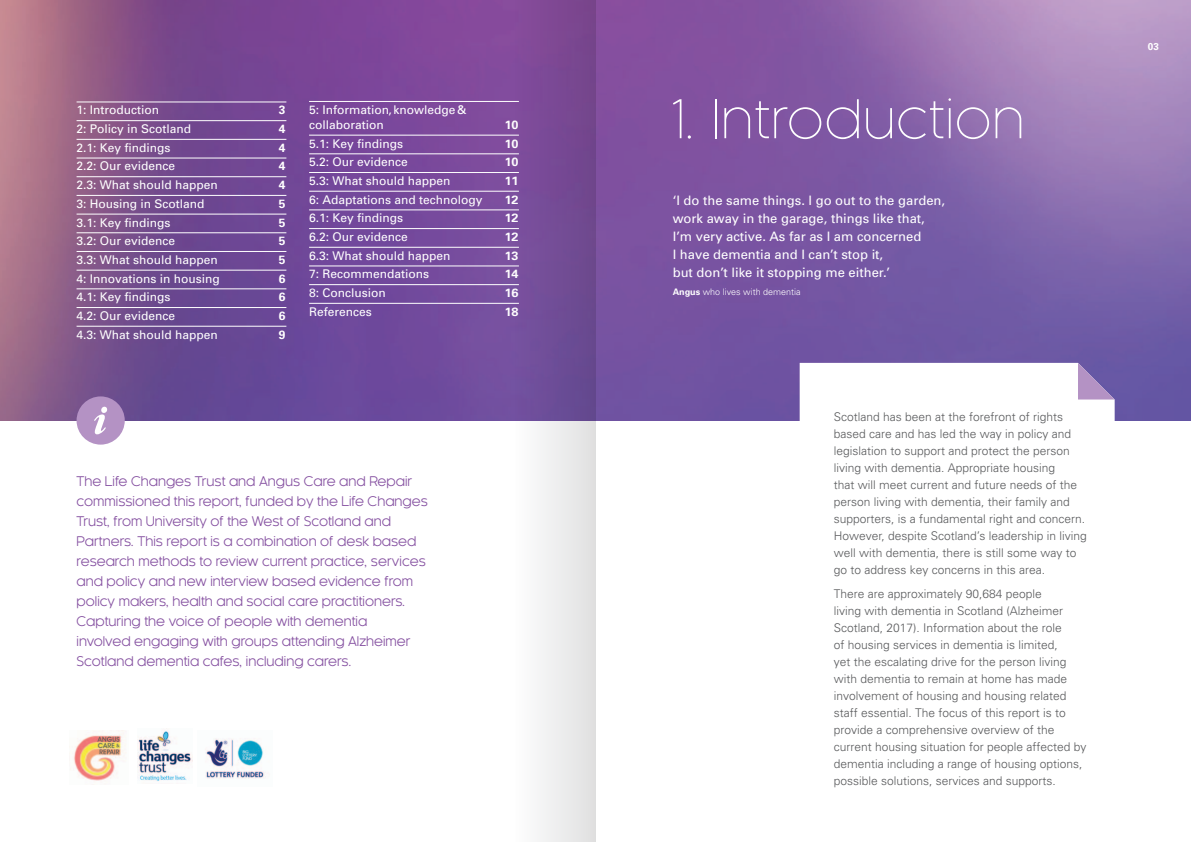
<style>
.page{position:relative;width:1191px;height:842px;background:#fff}
.page>*{position:absolute;margin:0;border:0;box-sizing:border-box;transform-origin:0 0}
.t1{font:300 52px "Kaleko 105";letter-spacing:.025em;color:#fff}
.t2{font:13px/20px "Kaleko 105";color:#844fa0}
.t3{font:13px/18px "Univers";color:#fff}
.t4{font:300 12px/17px "Univers";color:#58595b}
.t5{font:12px/15px "Univers";color:#fff}
.t6{font:700 12px "Univers";color:#fff}
.t7{font:700 10px "Univers";color:#fff}
.t8{font:300 9px "Univers";color:#fff}
.s1{font-weight:700}
</style>
<div class="page">
<img style="left:0;top:0;width:1191px;height:421px">
<hr style="left:77px;top:102px;width:209px;height:1px;background:#fff">
<hr style="left:77px;top:120px;width:209px;height:1px;background:#fff">
<hr style="left:77px;top:139px;width:209px;height:1px;background:#fff">
<hr style="left:77px;top:158px;width:209px;height:1px;background:#fff">
<hr style="left:77px;top:176px;width:209px;height:1px;background:#fff">
<hr style="left:77px;top:195px;width:209px;height:1px;background:#fff">
<hr style="left:77px;top:214px;width:209px;height:1px;background:#fff">
<hr style="left:77px;top:233px;width:209px;height:1px;background:#fff">
<hr style="left:77px;top:251px;width:209px;height:1px;background:#fff">
<hr style="left:77px;top:270px;width:209px;height:1px;background:#fff">
<hr style="left:77px;top:289px;width:209px;height:1px;background:#fff">
<hr style="left:77px;top:307px;width:209px;height:1px;background:#fff">
<hr style="left:77px;top:326px;width:209px;height:1px;background:#fff">
<hr style="left:309px;top:101px;width:210px;height:1px;background:#fff">
<hr style="left:309px;top:135px;width:210px;height:1px;background:#fff">
<hr style="left:309px;top:154px;width:210px;height:1px;background:#fff">
<hr style="left:309px;top:172px;width:210px;height:1px;background:#fff">
<hr style="left:309px;top:191px;width:210px;height:1px;background:#fff">
<hr style="left:309px;top:210px;width:210px;height:1px;background:#fff">
<hr style="left:309px;top:228px;width:210px;height:1px;background:#fff">
<hr style="left:309px;top:247px;width:210px;height:1px;background:#fff">
<hr style="left:309px;top:266px;width:210px;height:1px;background:#fff">
<hr style="left:309px;top:284px;width:210px;height:1px;background:#fff">
<hr style="left:309px;top:303px;width:210px;height:1px;background:#fff">
<div style="left:77px;top:396px;width:48px;height:49px;background:#b492c4;border-radius:50%"></div>
<svg style="left:94px;top:407px;width:13px;height:27px"></svg>
<img style="left:138px;top:731px;width:54px;height:50px">
<img style="left:70px;top:731px;width:54px;height:50px">
<img style="left:205px;top:739px;width:59px;height:40px">
<svg style="left:799px;top:363px;width:315px;height:58px"></svg>
<svg style="left:1078px;top:363px;width:36px;height:36px"></svg>
<svg style="left:514px;top:0;width:81px;height:842px"></svg>
<p class="t5" style="left:77px;top:103px;width:84px">1: Introduction</p>
<p class="t6" style="left:279px;top:103px;width:8px">3</p>
<p class="t5" style="left:77px;top:121px;width:116px">2: Policy in Scotland</p>
<p class="t6" style="left:279px;top:122px;width:8px">4</p>
<p class="t5" style="left:77px;top:140px;width:96px">2.1: Key findings</p>
<p class="t6" style="left:279px;top:140px;width:8px">4</p>
<p class="t5" style="left:77px;top:159px;width:100px">2.2: Our evidence</p>
<p class="t6" style="left:279px;top:159px;width:8px">4</p>
<p class="t5" style="left:77px;top:178px;width:143px">2.3: What should happen</p>
<p class="t6" style="left:279px;top:178px;width:8px">4</p>
<p class="t5" style="left:77px;top:196px;width:130px">3: Housing in Scotland</p>
<p class="t6" style="left:279px;top:196px;width:8px">5</p>
<p class="t5" style="left:77px;top:215px;width:96px">3.1: Key findings</p>
<p class="t6" style="left:279px;top:215px;width:8px">5</p>
<p class="t5" style="left:77px;top:234px;width:100px">3.2: Our evidence</p>
<p class="t6" style="left:279px;top:234px;width:8px">5</p>
<p class="t5" style="left:77px;top:252px;width:143px">3.3: What should happen</p>
<p class="t6" style="left:279px;top:252px;width:8px">5</p>
<p class="t5" style="left:77px;top:271px;width:145px">4: Innovations in housing</p>
<p class="t6" style="left:279px;top:271px;width:8px">6</p>
<p class="t5" style="left:77px;top:290px;width:96px">4.1: Key findings</p>
<p class="t6" style="left:279px;top:290px;width:8px">6</p>
<p class="t5" style="left:77px;top:308px;width:100px">4.2: Our evidence</p>
<p class="t6" style="left:279px;top:308px;width:8px">6</p>
<p class="t5" style="left:77px;top:327px;width:143px">4.3: What should happen</p>
<p class="t6" style="left:279px;top:327px;width:8px">9</p>
<p class="t5" style="left:309px;top:102px;width:159px">5: Information, knowledge &amp; collaboration</p>
<p class="t6" style="left:505px;top:117px;width:15px">10</p>
<p class="t5" style="left:309px;top:136px;width:96px">5.1: Key findings</p>
<p class="t6" style="left:505px;top:136px;width:15px">10</p>
<p class="t5" style="left:309px;top:155px;width:100px">5.2: Our evidence</p>
<p class="t6" style="left:505px;top:155px;width:15px">10</p>
<p class="t5" style="left:309px;top:173px;width:143px">5.3: What should happen</p>
<p class="t6" style="left:505px;top:173px;width:15px">11</p>
<p class="t5" style="left:309px;top:192px;width:175px">6: Adaptations and technology</p>
<p class="t6" style="left:505px;top:192px;width:15px">12</p>
<p class="t5" style="left:309px;top:211px;width:96px">6.1: Key findings</p>
<p class="t6" style="left:505px;top:211px;width:15px">12</p>
<p class="t5" style="left:309px;top:229px;width:100px">6.2: Our evidence</p>
<p class="t6" style="left:505px;top:229px;width:15px">12</p>
<p class="t5" style="left:309px;top:248px;width:143px">6.3: What should happen</p>
<p class="t6" style="left:505px;top:248px;width:15px">13</p>
<p class="t5" style="left:309px;top:267px;width:122px">7: Recommendations</p>
<p class="t6" style="left:505px;top:267px;width:15px">14</p>
<p class="t5" style="left:309px;top:285px;width:78px">8: Conclusion</p>
<p class="t6" style="left:505px;top:286px;width:15px">16</p>
<p class="t5" style="left:309px;top:304px;width:64px">References</p>
<p class="t6" style="left:505px;top:304px;width:15px">18</p>
<p class="t2" style="left:77px;top:471px;width:353px">The Life Changes Trust and Angus Care and Repair commissioned this report, funded by the Life Changes Trust, from University of the West of Scotland and Partners. This report is a combination of desk based research methods to review current practice, services and policy and new interview based evidence from policy makers, health and social care practitioners.<br>Capturing the voice of people with dementia<br>involved engaging with groups attending Alzheimer Scotland dementia cafes, including carers.</p>
<p class="t1" style="left:671px;top:90px;width:355px">1. Introduction</p>
<p class="t3" style="left:672px;top:191px;width:274px">‘I do the same things. I go out to the garden, work away in the garage, things like that, I’m very active. As far as I am concerned<br>I have dementia and I can’t stop it,<br>but don’t like it stopping me either.’</p>
<p class="t8" style="left:672px;top:287px;width:130px"><span class="s1">Angus</span> who lives with dementia</p>
<p class="t4" style="left:833px;top:409px;width:254px">Scotland has been at the forefront of rights based care and has led the way in policy and legislation to support and protect the person living with dementia. Appropriate housing<br>that will meet current and future needs of the person living with dementia, their family and supporters, is a fundamental right and concern.<br>However, despite Scotland’s leadership in living well with dementia, there is still some way to go to address key concerns in this area.</p>
<p class="t4" style="left:833px;top:586px;width:254px">There are approximately 90,684 people<br>living with dementia in Scotland (Alzheimer Scotland, 2017). Information about the role<br>of housing services in dementia is limited,<br>yet the escalating drive for the person living with dementia to remain at home has made involvement of housing and housing related staff essential. The focus of this report is to provide a comprehensive overview of the current housing situation for people affected by dementia including a range of housing options, possible solutions, services and supports.</p>
<p class="t7" style="left:1148px;top:40px;width:13px">03</p>
</div>
